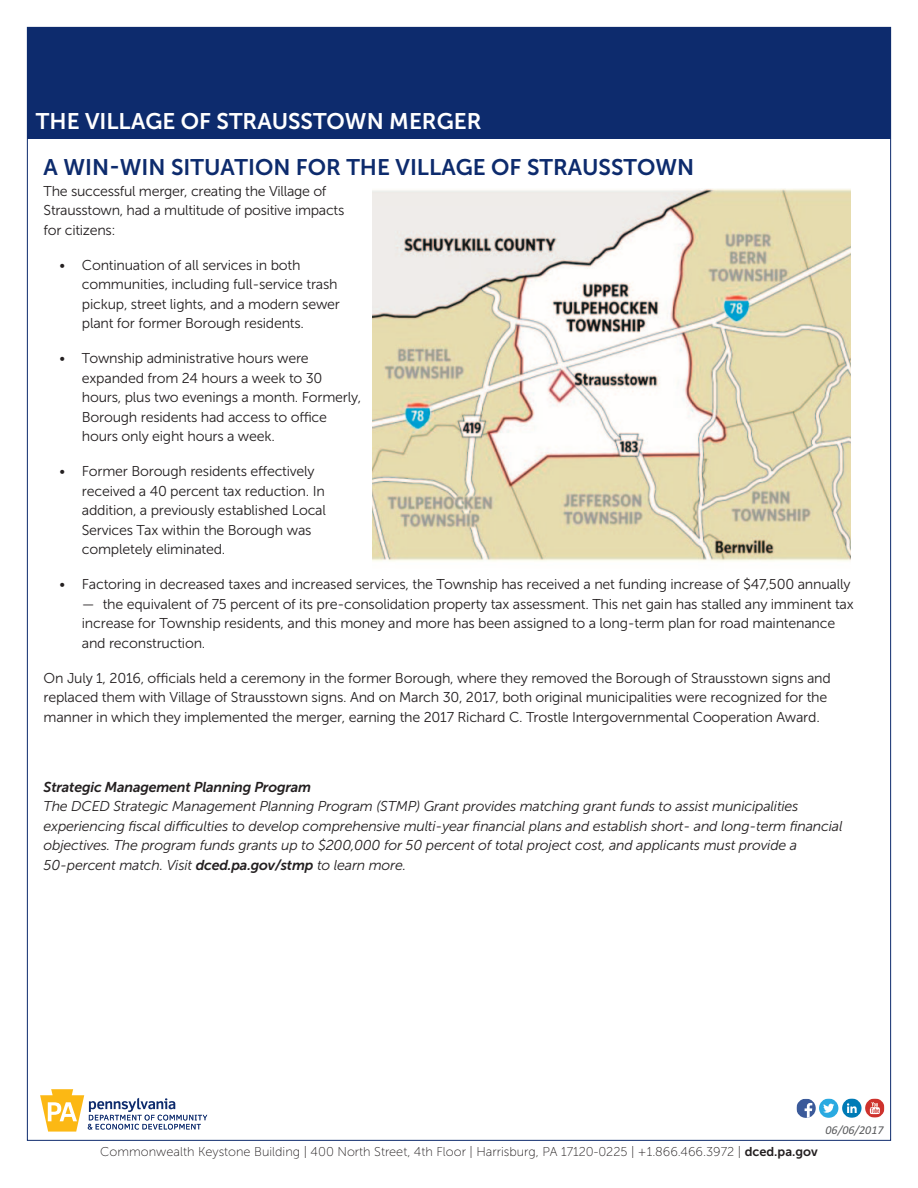
<style>
.page{position:relative;width:918px;height:1188px;background:#fff}
.page>*{position:absolute;margin:0;border:0;box-sizing:border-box;transform-origin:0 0}
.t1{font:22.5px "Museo Sans 700";letter-spacing:.095em;color:#0d2b6d}
.t2{font:22.5px "Museo Sans 700";letter-spacing:.095em;color:#fff}
.t3{font:14.25px/19.5px "Museo Sans 300";letter-spacing:-.015em;color:#231f20}
.t4{font:italic 14.25px/19.5px "Museo Sans 300";letter-spacing:-.005em;color:#231f20}
.t5{font:italic 14.25px "Museo Sans 700";letter-spacing:-.015em;color:#231f20}
.t6{font:12.75px "Museo Sans 100";color:#231f20}
.t7{font:italic 12px "Calibri";color:#57585a}
.s1{font-family:"Museo Sans 700"}
</style>
<div class="page">
<div style="left:27px;top:27px;width:864px;height:111px;background:#0d2b6d"></div>
<img style="left:373px;top:188px;width:478px;height:373px">
<div style="left:819px;top:1099px;width:19px;height:19px;background:#2aaae1;border-radius:50%"></div>
<svg style="left:823px;top:1104px;width:11px;height:9px"></svg>
<div style="left:796px;top:1099px;width:20px;height:19px;background:#3b5a9a;border-radius:50%"></div>
<svg style="left:805px;top:1103px;width:7px;height:15px"></svg>
<svg style="left:865px;top:1098px;width:20px;height:20px"></svg>
<svg style="left:870px;top:1102px;width:10px;height:12px"></svg>
<svg style="left:842px;top:1098px;width:20px;height:20px"></svg>
<svg style="left:847px;top:1103px;width:10px;height:10px"></svg>
<svg style="left:40px;top:1089px;width:167px;height:43px"></svg>
<p class="t2" style="left:36px;top:113px;width:447px">THE VILLAGE OF STRAUSSTOWN MERGER</p>
<h3 class="t1" style="left:44px;top:159px;width:652px">A WIN-WIN SITUATION FOR THE VILLAGE OF STRAUSSTOWN</h3>
<p class="t3" style="left:44px;top:183px;width:302px">The successful merger, creating the Village of<br>Strausstown, had a multitude of positive impacts for citizens:</p>
<p class="t3" style="left:82px;top:257px;width:260px;text-indent:-23px">• Continuation of all services in both communities, including full-service trash pickup, street lights, and a modern sewer plant for former Borough residents.</p>
<p class="t3" style="left:82px;top:350px;width:281px;text-indent:-23px">• Township administrative hours were expanded from 24 hours a week to 30 hours, plus two evenings a month. Formerly, Borough residents had access to ofce hours only eight hours a week.</p>
<p class="t3" style="left:82px;top:463px;width:246px;text-indent:-23px">• Former Borough residents efectively received a 40 percent tax reduction. In addition, a previously established Local Services Tax within the Borough was completely eliminated.</p>
<p class="t3" style="left:59px;top:576px;width:793px">• Factoring in decreased taxes and increased services, the Township has received a net funding increase of $47,500 annually</p>
<p class="t3" style="left:82px;top:596px;width:773px">— the equivalent of 75 percent of its pre-consolidation property tax assessment. This net gain has stalled any imminent tax increase for Township residents, and this money and more has been assigned to a long-term plan for road maintenance and reconstruction.</p>
<p class="t3" style="left:44px;top:670px;width:789px">On July 1, 2016, ofcials held a ceremony in the former Borough, where they removed the Borough of Strausstown signs and replaced them with Village of Strausstown signs. And on March 30, 2017, both original municipalities were recognized for the manner in which they implemented the merger, earning the 2017 Richard C. Trostle Intergovernmental Cooperation Award.</p>
<p class="t5" style="left:44px;top:782px;width:269px">Strategic Management Planning Program</p>
<p class="t4" style="left:44px;top:798px;width:800px">The DCED Strategic Management Planning Program (STMP) Grant provides matching grant funds to assist municipalities experiencing fiscal difculties to develop comprehensive multi-year financial plans and establish short- and long-term financial objectives. The program funds grants up to $200,000 for 50 percent of total project cost, and applicants must provide a 50-percent match. Visit <span class="s1">dced.pa.gov/stmp</span> to learn more.</p>
<p class="t6" style="left:100px;top:1147px;width:719px">Commonwealth Keystone Building | 400 North Street, 4th Floor | Harrisburg, PA 17120-0225 | +1.866.466.3972 | <span class="s1">dced.pa.gov</span></p>
<p class="t7" style="left:826px;top:1123px;width:59px">06/06/2017</p>
</div>
